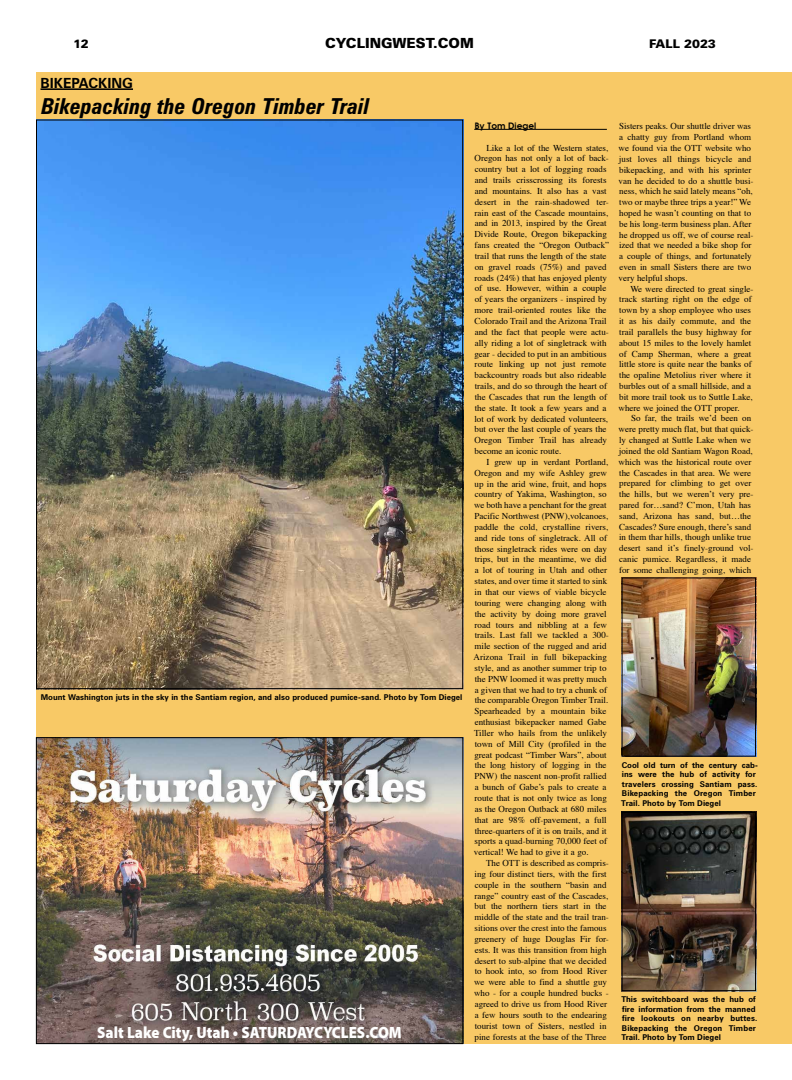
<style>
.page{position:relative;width:792px;height:1080px;background:#fff}
.page>*{position:absolute;margin:0;border:0;box-sizing:border-box;transform-origin:0 0}
.Headline{font:italic 700 condensed 22px "Zurich BT";color:#000}
.Table_of_Contents{font:900 16.4px "Myriad Pro";color:#fff;scale:.91 1}
.t1{font:900 14px "Zurich BT";color:#000}
.SectionHeader{font:700 14px "Zurich BT";color:#000}
.t2{font:900 12px "Zurich BT";color:#000}
.CU_Text_indent{font:9px/10.8px "Times";color:#000}
.Byline{font:600 9px "Avant Garde";color:#000}
.Cutline{font:700 8px/9.6px "Zurich BT";color:#000}
</style>
<div class="page">
<div style="left:36px;top:72px;width:720px;height:972px;background:#f8c966"></div>
<hr style="left:40px;top:88px;width:93px;height:2px;background:#000">
<hr style="left:474px;top:129px;width:133px;height:1px;background:#000">
<div style="left:756px;top:72px;width:36px;height:972px;background:#f8c966"></div>
<img style="left:38px;top:122px;width:423px;height:565px">
<img style="left:38px;top:739px;width:423px;height:303px">
<div style="left:36px;top:737px;width:427px;height:307px;border:1px solid #000"></div>
<img style="left:624px;top:579px;width:130px;height:176px">
<div style="left:622px;top:577px;width:134px;height:180px;border:1px solid #000"></div>
<img style="left:624px;top:814px;width:130px;height:175px">
<div style="left:622px;top:812px;width:134px;height:179px;border:1px solid #000"></div>
<h3 class="t2" style="left:73px;top:37px;width:17px">12</h3>
<h3 class="t1" style="left:325px;top:35px;width:150px">CYCLINGWEST.COM</h3>
<h3 class="t2" style="left:649px;top:37px;width:68px">FALL 2023</h3>
<p class="SectionHeader" style="left:40px;top:74px;width:94px">BIKEPACKING</p>
<p class="Headline" style="left:41px;top:93px;width:329px">Bikepacking the Oregon Timber Trail</p>
<p class="Byline" style="left:474px;top:120px;width:64px">By Tom Diegel</p>
<p class="CU_Text_indent" style="left:474px;top:141px;width:136px;text-indent:12px">Like a lot of the Western states, Oregon has not only a lot of back&shy;country but a lot of logging roads and trails crisscrossing its forests and mountains. It also has a vast desert in the rain-shadowed ter&shy;rain east of the Cascade mountains, and in 2013, inspired by the Great Divide Route, Oregon bikepacking fans created the “Oregon Outback” trail that runs the length of the state on gravel roads (75%) and paved roads (24%) that has enjoyed plenty of use. However, within a couple of years the organizers - inspired by more trail-oriented routes like the Colorado Trail and the Arizona Trail and the fact that people were actu&shy;ally riding a lot of singletrack with gear - decided to put in an ambitious route linking up not just remote backcountry roads but also rideable trails, and do so through the heart of the Cascades that run the length of the state. It took a few years and a lot of work by dedicated volunteers, but over the last couple of years the Oregon Timber Trail has already become an iconic route.</p>
<p class="CU_Text_indent" style="left:474px;top:456px;width:137px;text-indent:13px">I grew up in verdant Portland, Oregon and my wife Ashley grew up in the arid wine, fruit, and hops country of Yakima, Washington, so we both have a penchant for the great Pacific Northwest (PNW),volcanoes, paddle the cold, crystalline rivers, and ride tons of singletrack. All of those singletrack rides were on day trips, but in the meantime, we did a lot of touring in Utah and other states, and over time it started to sink in that our views of viable bicycle touring were changing along with the activity by doing more gravel road tours and nibbling at a few trails. Last fall we tackled a 300- mile section of the rugged and arid Arizona Trail in full bikepacking style, and as another summer trip to the PNW loomed it was pretty much a given that we had to try a chunk of the comparable Oregon Timber Trail.<br>Spearheaded by a mountain bike enthusiast bikepacker named Gabe Tiller who hails from the unlikely town of Mill City (profiled in the great podcast “Timber Wars”, about the long history of logging in the PNW) the nascent non-profit rallied a bunch of Gabe’s pals to create a route that is not only twice as long as the Oregon Outback at 680 miles that are 98% off-pavement, a full three-quarters of it is on trails, and it sports a quad-burning 70,000 feet of vertical! We had to give it a go.</p>
<p class="CU_Text_indent" style="left:474px;top:857px;width:136px;text-indent:12px">The OTT is described as compris&shy;ing four distinct tiers, with the first couple in the southern “basin and range” country east of the Cascades, but the northern tiers start in the middle of the state and the trail tran&shy;sitions over the crest into the famous greenery of huge Douglas Fir for&shy;ests. It was this transition from high desert to sub-alpine that we decided to hook into, so from Hood River we were able to find a shuttle guy who - for a couple hundred bucks - agreed to drive us from Hood River a few hours south to the endearing tourist town of Sisters, nestled in pine forests at the base of the Three</p>
<p class="CU_Text_indent" style="left:619px;top:120px;width:137px">Sisters peaks. Our shuttle driver was a chatty guy from Portland whom we found via the OTT website who just loves all things bicycle and bikepacking, and with his sprinter van he decided to do a shuttle busi&shy;ness, which he said lately means “oh, two or maybe three trips a year!” We hoped he wasn’t counting on that to be his long-term business plan. After he dropped us off, we of course real&shy;ized that we needed a bike shop for a couple of things, and fortunately even in small Sisters there are two very helpful shops.</p>
<p class="CU_Text_indent" style="left:619px;top:282px;width:136px;text-indent:12px">We were directed to great single&shy;track starting right on the edge of town by a shop employee who uses it as his daily commute, and the trail parallels the busy highway for about 15 miles to the lovely hamlet of Camp Sherman, where a great little store is quite near the banks of the opaline Metolius river where it burbles out of a small hillside, and a bit more trail took us to Suttle Lake, where we joined the OTT proper.</p>
<p class="CU_Text_indent" style="left:619px;top:412px;width:136px;text-indent:12px">So far, the trails we’d been on were pretty much flat, but that quick&shy;ly changed at Suttle Lake when we joined the old Santiam Wagon Road, which was the historical route over the Cascades in that area. We were prepared for climbing to get over the hills, but we weren’t very pre&shy;pared for…sand? C’mon, Utah has sand, Arizona has sand, but…the Cascades? Sure enough, there’s sand in them thar hills, though unlike true desert sand it’s finely-ground vol&shy;canic pumice. Regardless, it made for some challenging going, which</p>
<p class="Cutline" style="left:41px;top:692px;width:423px">Mount Washington juts in the sky in the Santiam region, and also produced pumice-sand. Photo by Tom Diegel</p>
<p class="Cutline" style="left:621px;top:760px;width:138px">Cool old turn of the century cab&shy;ins were the hub of activity for travelers crossing Santiam pass.<br>Bikepacking the Oregon Timber<br>Trail. Photo by Tom Diegel</p>
<p class="Cutline" style="left:621px;top:994px;width:138px">This switchboard was the hub of fire information from the manned fire lookouts on nearby buttes.<br>Bikepacking the Oregon Timber<br>Trail. Photo by Tom Diegel</p>
<p class="Table_of_Contents" style="left:97px;top:1022px;width:336px">Salt Lake City, Utah • SATURDAYCYCLES.COM</p>
</div>
